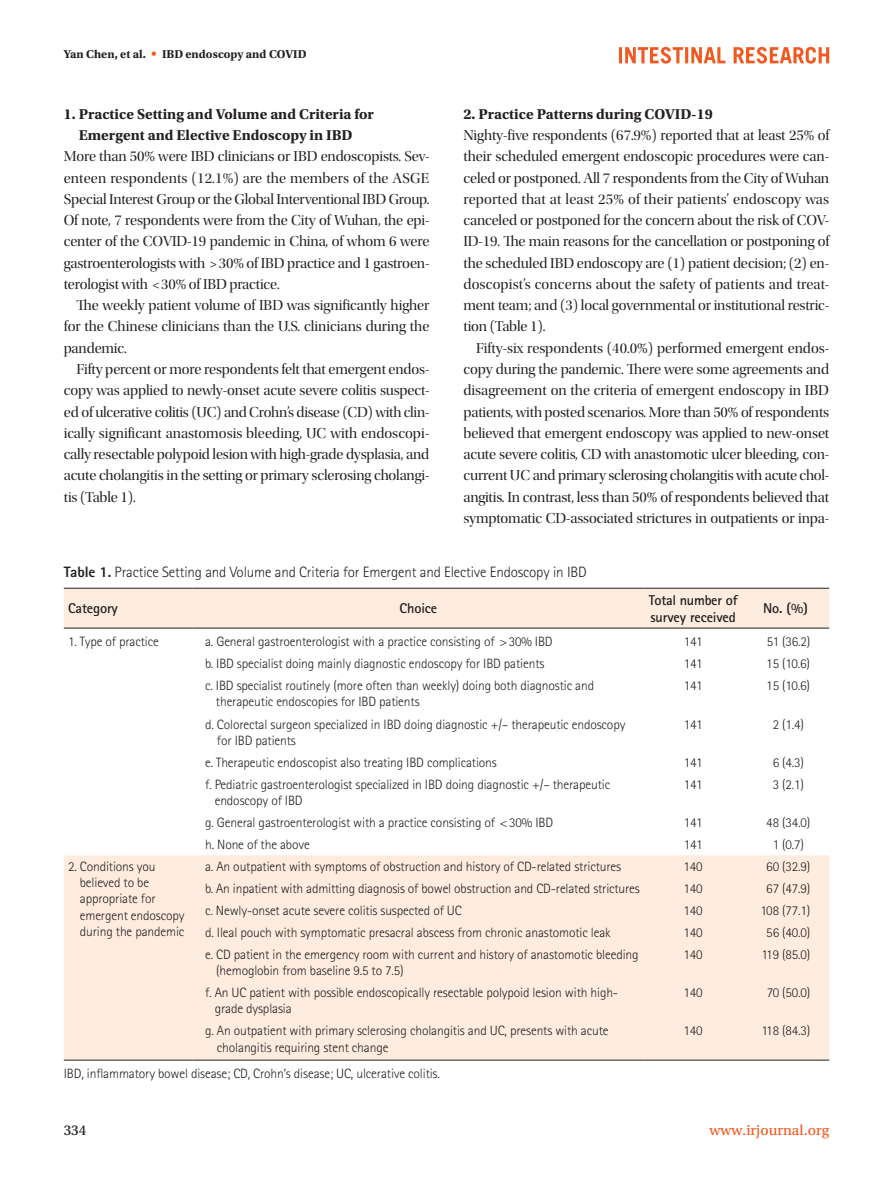
<style>
.page{position:relative;width:893px;height:1191px;background:#fff}
.page>*{position:absolute;margin:0;border:0;box-sizing:border-box;transform-origin:0 0}
.본문{font:15px/21.3px "Utopia Std Disp";letter-spacing:-.01em;color:#231f20;text-align:justify}
.본문-들여쓰기_0{font:15px/21.3px "Utopia Std Disp";letter-spacing:-.01em;color:#231f20;text-align:justify}
.중제목{font:700 15px/21.3px "Utopia Std";color:#231f20;text-align:center}
.표그림제목{font:300 15px "Rotis Sans Serif Std";letter-spacing:-.01em;color:#231f20}
.t1{font:15px "Utopia Std Capt";color:#f15921}
.t2{font:15px "Utopia Std Capt";color:#231f20}
.표항목{font:700 14.25px/17.1px "Rotis Sans Serif Std";letter-spacing:-.01em;color:#231f20}
.표본문{font:300 13.5px/16.2px "Rotis Sans Serif Std";letter-spacing:-.01em;color:#231f20}
.t3{font:700 12px "Utopia Std";color:#231f20}
.s1{font-family:"Univers LT Std";font-weight:400;color:#f15921}
.s2{font-weight:800}
</style>
<div class="page">
<svg style="left:619px;top:47px;width:210px;height:17px"></svg>
<svg style="left:64px;top:589px;width:765px;height:470px;fill:#feecdf"></svg>
<hr style="left:64px;top:588px;width:128px;height:1px;background:#231f20">
<hr style="left:192px;top:588px;width:452px;height:1px;background:#231f20">
<hr style="left:644px;top:588px;width:98px;height:1px;background:#231f20">
<hr style="left:742px;top:588px;width:87px;height:1px;background:#231f20">
<hr style="left:64px;top:627px;width:128px;height:1px;background:#231f20">
<hr style="left:192px;top:627px;width:452px;height:1px;background:#231f20">
<hr style="left:644px;top:627px;width:98px;height:1px;background:#231f20">
<hr style="left:742px;top:627px;width:87px;height:1px;background:#231f20">
<hr style="left:64px;top:1059px;width:128px;height:1px;background:#231f20">
<hr style="left:192px;top:1059px;width:452px;height:1px;background:#231f20">
<hr style="left:644px;top:1059px;width:98px;height:1px;background:#231f20">
<hr style="left:742px;top:1059px;width:87px;height:1px;background:#231f20">
<p class="t3" style="left:64px;top:47px;width:244px">Yan Chen, et al. <span class="s1">•</span> IBD endoscopy and COVID</p>
<p class="중제목" style="left:463px;top:103px;width:251px">2. Practice Patterns during COVID-19</p>
<p class="본문-들여쓰기_0" style="left:463px;top:125px;width:367px">Nighty-five respondents (67.9%) reported that at least 25% of their scheduled emergent endoscopic procedures were can&shy;celed or postponed. All 7 respondents from the City of Wuhan reported that at least 25% of their patients’ endoscopy was canceled or postponed for the concern about the risk of COV-ID-19. The main reasons for the cancellation or postponing of the scheduled IBD endoscopy are (1) patient decision; (2) en&shy;doscopist’s concerns about the safety of patients and treat&shy;ment team; and (3) local governmental or institutional restric&shy;tion (Table 1).</p>
<p class="본문" style="left:463px;top:337px;width:367px;text-indent:13px">Fifty-six respondents (40.0%) performed emergent endos&shy;copy during the pandemic. There were some agreements and disagreement on the criteria of emergent endoscopy in IBD patients, with posted scenarios. More than 50% of respondents believed that emergent endoscopy was applied to new-onset acute severe colitis, CD with anastomotic ulcer bleeding, con&shy;current UC and primary sclerosing cholangitis with acute chol&shy;angitis. In contrast, less than 50% of respondents believed that symptomatic CD-associated strictures in outpatients or inpa-</p>
<p class="표그림제목" style="left:64px;top:563px;width:524px"><span class="s2">Table 1.</span> Practice Setting and Volume and Criteria for Emergent and Elective Endoscopy in IBD</p>
<p class="표항목" style="left:68px;top:599px;width:51px">Category</p>
<p class="표항목" style="left:400px;top:599px;width:39px">Choice</p>
<p class="표항목" style="left:649px;top:591px;width:91px">Total number of survey received</p>
<p class="표항목" style="left:763px;top:599px;width:46px">No. (%)</p>
<p class="표본문" style="left:68px;top:633px;width:92px">1. Type of practice</p>
<p class="표본문" style="left:205px;top:633px;width:349px">a. General gastroenterologist with a practice consisting of &gt;30% IBD</p>
<p class="표본문" style="left:684px;top:633px;width:20px">141</p>
<p class="표본문" style="left:767px;top:633px;width:45px">51 (36.2)</p>
<p class="표본문" style="left:205px;top:655px;width:341px">b. IBD specialist doing mainly diagnostic endoscopy for IBD patients</p>
<p class="표본문" style="left:684px;top:655px;width:20px">141</p>
<p class="표본문" style="left:766px;top:655px;width:45px">15 (10.6)</p>
<p class="표본문" style="left:216px;top:677px;width:380px;text-indent:-11px">c. IBD specialist routinely (more often than weekly) doing both diagnostic and therapeutic endoscopies for IBD patients</p>
<p class="표본문" style="left:684px;top:677px;width:20px">141</p>
<p class="표본문" style="left:766px;top:677px;width:45px">15 (10.6)</p>
<p class="표본문" style="left:217px;top:716px;width:410px;text-indent:-12px">d. Colorectal surgeon specialized in IBD doing diagnostic +/– therapeutic endoscopy for IBD patients</p>
<p class="표본문" style="left:684px;top:716px;width:20px">141</p>
<p class="표본문" style="left:773px;top:716px;width:33px">2 (1.4)</p>
<p class="표본문" style="left:205px;top:754px;width:293px">e. Therapeutic endoscopist also treating IBD complications</p>
<p class="표본문" style="left:684px;top:754px;width:20px">141</p>
<p class="표본문" style="left:773px;top:754px;width:33px">6 (4.3)</p>
<p class="표본문" style="left:215px;top:776px;width:397px;text-indent:-10px">f. Pediatric gastroenterologist specialized in IBD doing diagnostic +/– therapeutic endoscopy of IBD</p>
<p class="표본문" style="left:684px;top:776px;width:20px">141</p>
<p class="표본문" style="left:773px;top:776px;width:33px">3 (2.1)</p>
<p class="표본문" style="left:205px;top:814px;width:350px">g. General gastroenterologist with a practice consisting of &lt;30% IBD</p>
<p class="표본문" style="left:684px;top:814px;width:20px">141</p>
<p class="표본문" style="left:766px;top:814px;width:46px">48 (34.0)</p>
<p class="표본문" style="left:205px;top:836px;width:106px">h. None of the above</p>
<p class="표본문" style="left:684px;top:836px;width:20px">141</p>
<p class="표본문" style="left:773px;top:836px;width:33px">1 (0.7)</p>
<p class="표본문" style="left:80px;top:858px;width:106px;text-indent:-12px">2. Conditions you believed to be appropriate for emergent endoscopy during the pandemic</p>
<p class="표본문" style="left:205px;top:858px;width:418px">a. An outpatient with symptoms of obstruction and history of CD-related strictures</p>
<p class="표본문" style="left:683px;top:858px;width:21px">140</p>
<p class="표본문" style="left:766px;top:858px;width:46px">60 (32.9)</p>
<p class="중제목" style="left:64px;top:103px;width:312px">1. Practice Setting and Volume and Criteria for<br>Emergent and Elective Endoscopy in IBD</p>
<p class="본문-들여쓰기_0" style="left:64px;top:146px;width:367px">More than 50% were IBD clinicians or IBD endoscopists. Sev&shy;enteen respondents (12.1%) are the members of the ASGE Special Interest Group or the Global Interventional IBD Group.<br>Of note, 7 respondents were from the City of Wuhan, the epi&shy;center of the COVID-19 pandemic in China, of whom 6 were gastroenterologists with &gt; 30% of IBD practice and 1 gastroen&shy;terologist with &lt; 30% of IBD practice.</p>
<p class="본문" style="left:64px;top:295px;width:367px;text-indent:13px">The weekly patient volume of IBD was significantly higher for the Chinese clinicians than the U.S. clinicians during the pandemic.</p>
<p class="본문" style="left:64px;top:359px;width:367px;text-indent:13px">Fifty percent or more respondents felt that emergent endos&shy;copy was applied to newly-onset acute severe colitis suspect&shy;ed of ulcerative colitis (UC) and Crohn’s disease (CD) with clin&shy;ically significant anastomosis bleeding, UC with endoscopi&shy;cally resectable polypoid lesion with high-grade dysplasia, and acute cholangitis in the setting or primary sclerosing cholangi&shy;tis (Table 1).</p>
<p class="표본문" style="left:205px;top:880px;width:436px">b. An inpatient with admitting diagnosis of bowel obstruction and CD-related strictures</p>
<p class="표본문" style="left:683px;top:880px;width:21px">140</p>
<p class="표본문" style="left:766px;top:880px;width:46px">67 (47.9)</p>
<p class="표본문" style="left:205px;top:902px;width:258px">c. Newly-onset acute severe colitis suspected of UC</p>
<p class="표본문" style="left:683px;top:902px;width:21px">140</p>
<p class="표본문" style="left:760px;top:902px;width:51px">108 (77.1)</p>
<p class="표본문" style="left:205px;top:924px;width:407px">d. Ileal pouch with symptomatic presacral abscess from chronic anastomotic leak</p>
<p class="표본문" style="left:683px;top:924px;width:21px">140</p>
<p class="표본문" style="left:766px;top:924px;width:46px">56 (40.0)</p>
<p class="표본문" style="left:216px;top:946px;width:424px;text-indent:-11px">e. CD patient in the emergency room with current and history of anastomotic bleeding (hemoglobin from baseline 9.5 to 7.5)</p>
<p class="표본문" style="left:683px;top:946px;width:21px">140</p>
<p class="표본문" style="left:761px;top:946px;width:50px">119 (85.0)</p>
<p class="표본문" style="left:215px;top:984px;width:405px;text-indent:-10px">f. An UC patient with possible endoscopically resectable polypoid lesion with high&shy;grade dysplasia</p>
<p class="표본문" style="left:683px;top:984px;width:21px">140</p>
<p class="표본문" style="left:767px;top:984px;width:45px">70 (50.0)</p>
<p class="표본문" style="left:217px;top:1022px;width:393px;text-indent:-12px">g. An outpatient with primary sclerosing cholangitis and UC, presents with acute cholangitis requiring stent change</p>
<p class="표본문" style="left:683px;top:1022px;width:21px">140</p>
<p class="표본문" style="left:761px;top:1022px;width:50px">118 (84.3)</p>
<p class="표본문" style="left:64px;top:1065px;width:378px">IBD, inflammatory bowel disease; CD, Crohn’s disease; UC, ulcerative colitis.</p>
<p class="t2" style="left:64px;top:1122px;width:24px">334</p>
<p class="t1" style="left:710px;top:1122px;width:121px">www.irjournal.org</p>
</div>
